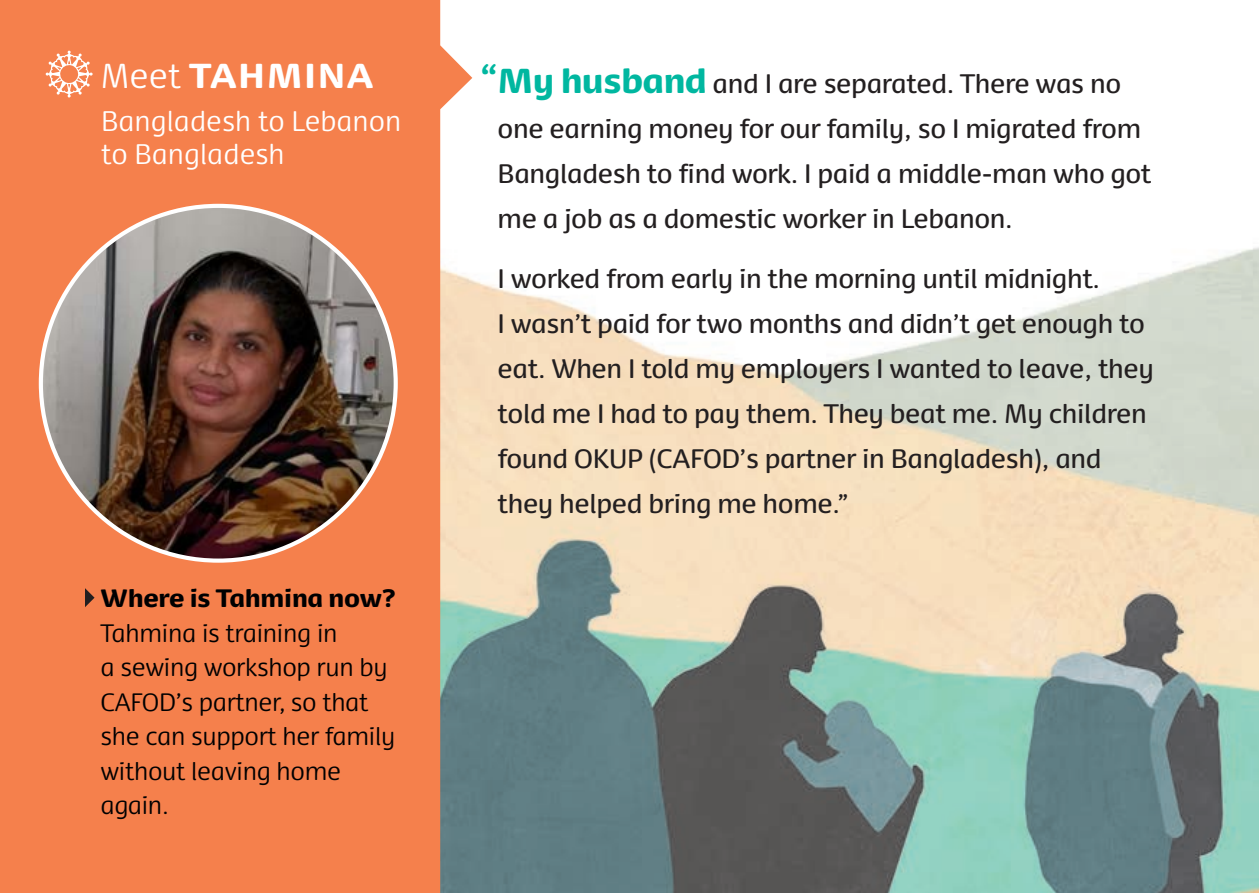
<style>
.page{position:relative;width:1259px;height:893px;background:#fff}
.page>*{position:absolute;margin:0;border:0;box-sizing:border-box;transform-origin:0 0}
.t1{font:900 33px "Dancer Pro";letter-spacing:.045em;color:#fff}
.t2{font:300 27px/33px "Dancer Pro";color:#fff}
.t3{font:25.5px/45px "Dancer Pro";letter-spacing:-.015em;color:#231f20}
.t4{font:300 24px/34.5px "Dancer";letter-spacing:-.015em;color:#000001}
.s1{font-weight:300}
.s2{font-weight:900}
.s3{font-weight:700;font-size:39px;color:#00b7a0}
.s4{font-weight:900;font-size:33px;color:#00b7a0}
</style>
<div class="page">
<img style="left:472px;top:77px;width:787px;height:816px">
<svg style="left:0;top:0;width:472px;height:893px;background:#f18757"></svg>
<svg style="left:85px;top:588px;width:10px;height:19px"></svg>
<img style="left:41px;top:206px;width:355px;height:355px;border-radius:177px">
<svg style="left:46px;top:50px;width:47px;height:48px"></svg>
<p class="t1" style="left:101px;top:51px;width:274px"><span class="s1">Meet</span> TAHMINA</p>
<p class="t2" style="left:101px;top:104px;width:302px">Bangladesh to Lebanon to Bangladesh</p>
<p class="t4" style="left:100px;top:581px;width:297px"><span class="s2">Where is Tahmina now?<br></span>Tahmina is training in<br>a sewing workshop run by<br>CAFOD’s partner, so that she can support her family without leaving home again.</p>
<p class="t3" style="left:497px;top:60px;width:655px;text-indent:-18px"><span class="s3">“</span><span class="s4">My husband</span> and I are separated. There was no one earning money for our family, so I migrated from Bangladesh to find work. I paid a middle-man who got me a job as a domestic worker in Lebanon.</p>
<p class="t3" style="left:497px;top:255px;width:657px">I worked from early in the morning until midnight.<br>I wasn’t paid for two months and didn’t get enough to eat. When I told my employers I wanted to leave, they told me I had to pay them. They beat me. My children found OKUP (CAFOD’s partner in Bangladesh), and they helped bring me home.”</p>
</div>
